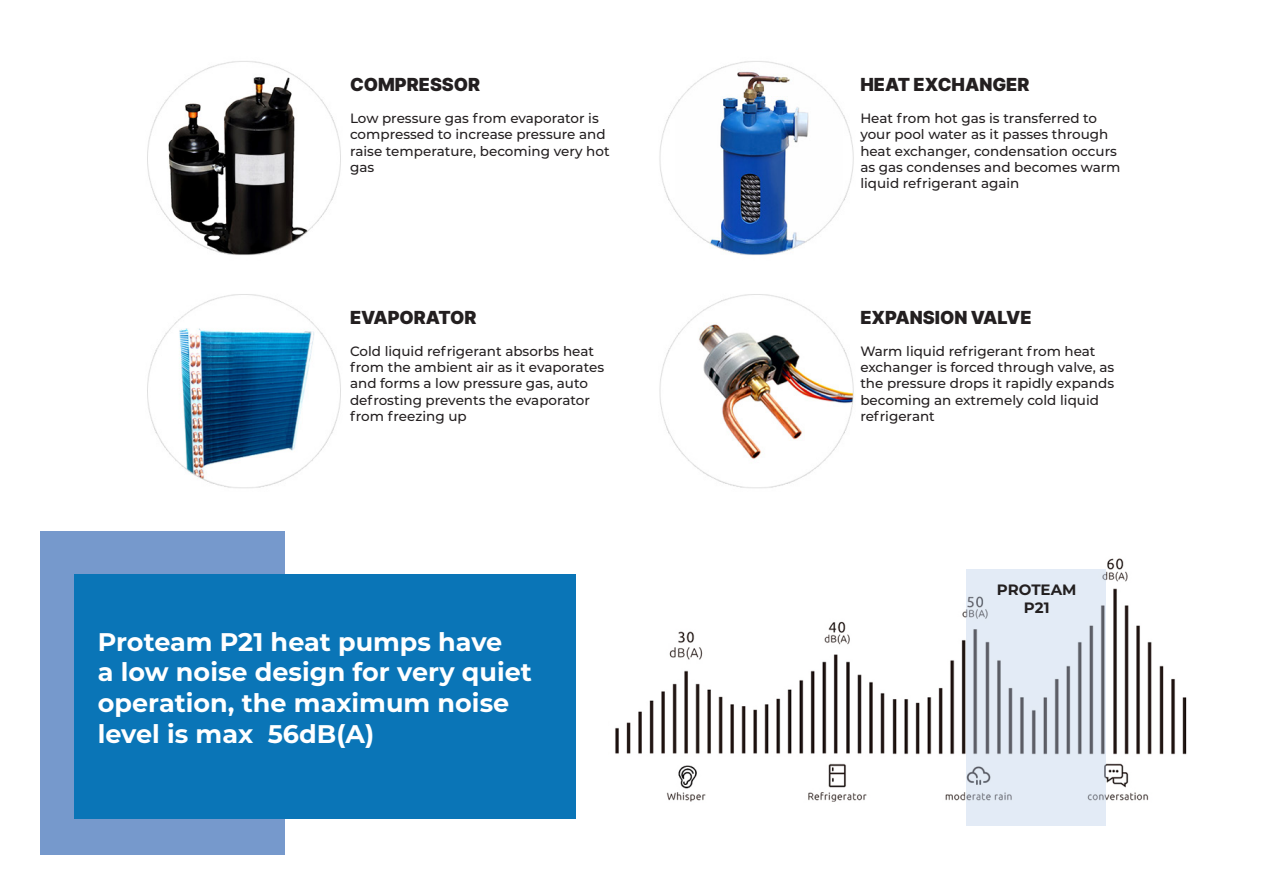
<style>
.page{position:relative;width:1263px;height:893px;background:#fff}
.page>*{position:absolute;margin:0;border:0;box-sizing:border-box;transform-origin:0 0}
.t1{font:700 25.5px/30.6px "Montserrat";color:#fff}
.t2{font:18px "Inter";color:#231f20}
.t3{font:700 15px "Montserrat";color:#231f20}
.t4{font:500 13.5px/16.2px "Montserrat";color:#231f20}
</style>
<div class="page">
<div style="left:40px;top:531px;width:245px;height:324px;background:#7699cc"></div>
<img style="left:615px;top:558px;width:572px;height:244px">
<div style="left:74px;top:574px;width:502px;height:244px;background:#0a75b7"></div>
<svg style="left:966px;top:569px;width:140px;height:257px;background:#d3dae5"></svg>
<img style="left:147px;top:61px;width:707px;height:427px">
<div style="left:348px;top:120px;width:261px;height:86px;background:#fff"></div>
<div style="left:348px;top:357px;width:131px;height:58px;background:#fff"></div>
<p class="t2" style="left:350px;top:71px;width:132px">COMPRESSOR</p>
<p class="t4" style="left:350px;top:110px;width:261px">Low pressure gas from evaporator is compressed to increase pressure and raise temperature, becoming very hot gas</p>
<p class="t2" style="left:350px;top:304px;width:128px">EVAPORATOR</p>
<p class="t4" style="left:350px;top:343px;width:256px">Cold liquid refrigerant absorbs heat from the ambient air as it evaporates and forms a low pressure gas, auto defrosting prevents the evaporator from freezing up</p>
<p class="t1" style="left:98px;top:625px;width:436px">Proteam P21 heat pumps have<br>a low noise design for very quiet operation, the maximum noise level is max 56dB(A)</p>
<p class="t2" style="left:860px;top:71px;width:171px">HEAT EXCHANGER</p>
<p class="t4" style="left:860px;top:110px;width:262px">Heat from hot gas is transferred to your pool water as it passes through heat exchanger, condensation occurs as gas condenses and becomes warm liquid refrigerant again</p>
<p class="t2" style="left:860px;top:304px;width:173px">EXPANSION VALVE</p>
<p class="t4" style="left:860px;top:343px;width:255px">Warm liquid refrigerant from heat exchanger is forced through valve, as the pressure drops it rapidly expands becoming an extremely cold liquid refrigerant</p>
<p class="t3" style="left:997px;top:579px;width:81px">PROTEAM</p>
<p class="t3" style="left:1024px;top:597px;width:27px">P21</p>
</div>
